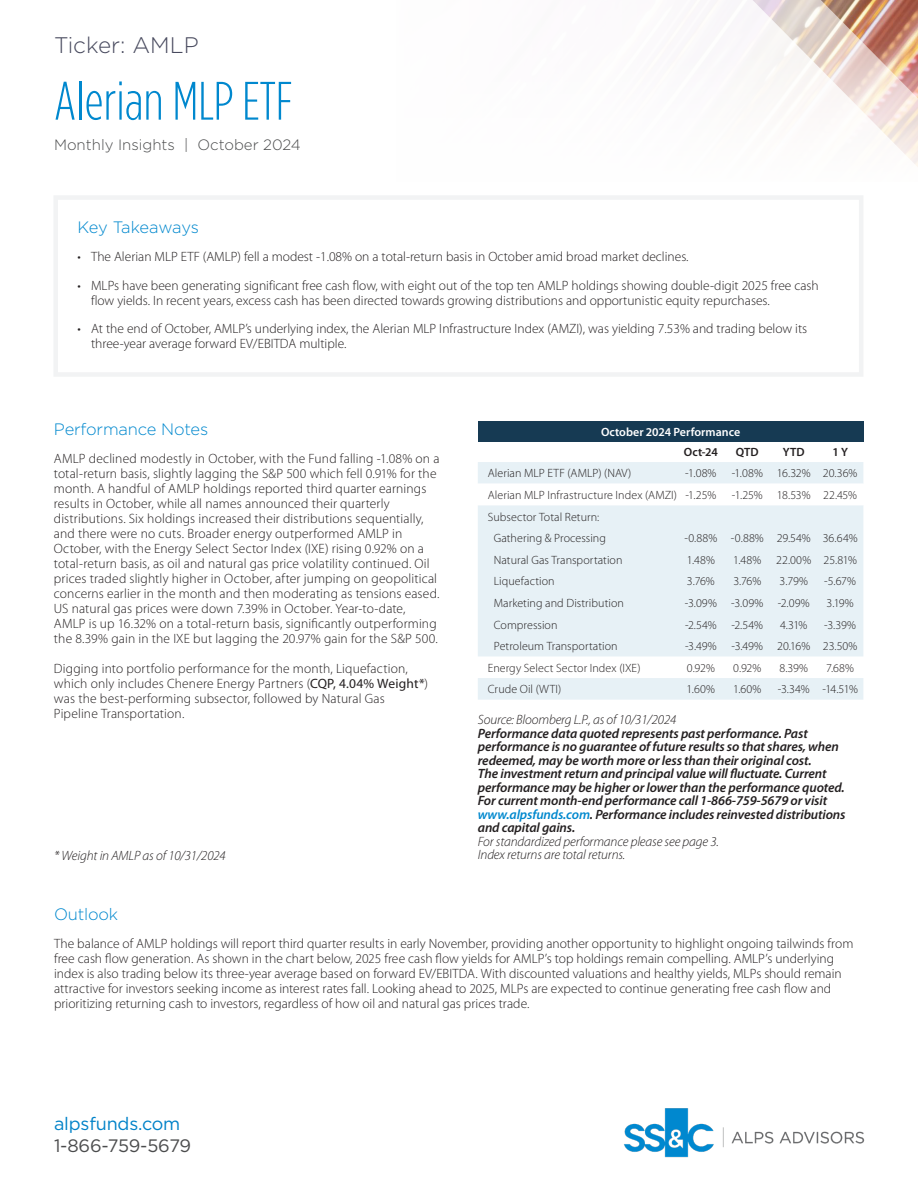
<style>
.page{position:relative;width:918px;height:1188px;background:#fff}
.page>*{position:absolute;margin:0;border:0;box-sizing:border-box;transform-origin:0 0}
.t1{font:300 54px "Gotham Condensed";color:#0088ce}
.t2{font:300 22.5px "Gotham";color:#484a5e}
.t3{font:18px "Gotham";letter-spacing:-.015em;color:#4b4c4d}
.t4{font:18px "Gotham";letter-spacing:-.01em;color:#0082c8}
.bullets_body{font:300 16.5px "Gotham";letter-spacing:-.01em;color:#0088ce}
.t5{font:300 15px "Gotham";color:#4b4c4d}
.Body{font:300 13.5px/15px "Myriad Pro";letter-spacing:.005em;color:#231f20}
.bullets_body-2{font:300 13.5px/15px "Myriad Pro";color:#231f20}
.t6{font:italic 600 13.5px/13.5px "Myriad Pro";letter-spacing:-.01em;color:#231f20}
.t7{font:italic 300 13.5px "Myriad Pro";letter-spacing:-.01em;color:#231f20}
.Body-2{font:300 12px "Myriad Pro";letter-spacing:.005em;color:#231f20}
.Body-3{font:600 12px "Myriad Pro";color:#fff}
.Body-4{font:600 12px "Myriad Pro";color:#231f20}
.s1{font-weight:400}
.s2{color:#0088ce}
</style>
<div class="page">
<img style="left:752px;top:0;width:166px;height:45px">
<div style="left:53px;top:195px;width:810px;height:182px;border:4px solid #f2f3f4"></div>
<div style="left:478px;top:422px;width:385px;height:20px;background:#163a53"></div>
<svg style="left:478px;top:462px;width:385px;height:238px;background:#e9f2f6"></svg>
<svg style="left:478px;top:484px;width:385px;height:21px"></svg>
<img style="left:624px;top:1108px;width:241px;height:50px">
<p class="t2" style="left:54px;top:31px;width:146px">Ticker: AMLP</p>
<p class="t1" style="left:54px;top:72px;width:240px">Alerian MLP ETF</p>
<p class="t5" style="left:54px;top:136px;width:248px">Monthly Insights | October 2024</p>
<p class="bullets_body" style="left:78px;top:216px;width:123px">Key Takeaways</p>
<p class="bullets_body-2" style="left:78px;top:249px;width:612px">• The Alerian MLP ETF (AMLP) fell a modest -1.08% on a total-return basis in October amid broad market declines.</p>
<p class="bullets_body-2" style="left:91px;top:278px;width:729px;text-indent:-14px">• MLPs have been generating significant free cash flow, with eight out of the top ten AMLP holdings showing double-digit 2025 free cash flow yields. In recent years, excess cash has been directed towards growing distributions and opportunistic equity repurchases.</p>
<p class="bullets_body-2" style="left:91px;top:321px;width:718px;text-indent:-14px">• At the end of October, AMLP’s underlying index, the Alerian MLP Infrastructure Index (AMZI), was yielding 7.53% and trading below its three-year average forward EV/EBITDA multiple.</p>
<p class="bullets_body" style="left:54px;top:418px;width:156px">Performance Notes</p>
<p class="Body" style="left:54px;top:451px;width:387px">AMLP declined modestly in October, with the Fund falling -1.08% on a total-return basis, slightly lagging the S&amp;P 500 which fell 0.91% for the month. A handful of AMLP holdings reported third quarter earnings results in October, while all names announced their quarterly distributions. Six holdings increased their distributions sequentially, and there were no cuts. Broader energy outperformed AMLP in October, with the Energy Select Sector Index (IXE) rising 0.92% on a total-return basis, as oil and natural gas price volatility continued. Oil prices traded slightly higher in October, after jumping on geopolitical concerns earlier in the month and then moderating as tensions eased.<br>US natural gas prices were down 7.39% in October. Year-to-date, AMLP is up 16.32% on a total-return basis, significantly outperforming the 8.39% gain in the IXE but lagging the 20.97% gain for the S&amp;P 500.</p>
<p class="Body" style="left:54px;top:661px;width:376px">Digging into portfolio performance for the month, Liquefaction, which only includes Chenere Energy Partners (<span class="s1">CQP, 4.04% Weight*</span>) was the best-performing subsector, followed by Natural Gas Pipeline Transportation.</p>
<p class="t7" style="left:54px;top:847px;width:173px">* Weight in AMLP as of 10/31/2024</p>
<p class="Body-3" style="left:601px;top:425px;width:141px">October 2024 Performance</p>
<p class="Body-4" style="left:684px;top:445px;width:35px">Oct-24</p>
<p class="Body-4" style="left:736px;top:445px;width:24px">QTD</p>
<p class="Body-4" style="left:783px;top:445px;width:23px">YTD</p>
<p class="Body-4" style="left:832px;top:445px;width:17px">1 Y</p>
<p class="Body-2" style="left:488px;top:466px;width:145px">Alerian MLP ETF (AMLP) (NAV)</p>
<p class="Body-2" style="left:685px;top:466px;width:33px">-1.08%</p>
<p class="Body-2" style="left:732px;top:466px;width:33px">-1.08%</p>
<p class="Body-2" style="left:777px;top:466px;width:35px">16.32%</p>
<p class="Body-2" style="left:823px;top:466px;width:36px">20.36%</p>
<p class="Body-2" style="left:488px;top:488px;width:191px">Alerian MLP Infrastructure Index (AMZI)</p>
<p class="Body-2" style="left:685px;top:488px;width:32px">-1.25%</p>
<p class="Body-2" style="left:732px;top:488px;width:32px">-1.25%</p>
<p class="Body-2" style="left:777px;top:488px;width:35px">18.53%</p>
<p class="Body-2" style="left:823px;top:488px;width:35px">22.45%</p>
<p class="Body-2" style="left:488px;top:509px;width:113px">Subsector Total Return:</p>
<p class="Body-2" style="left:494px;top:531px;width:114px">Gathering &amp; Processing</p>
<p class="Body-2" style="left:684px;top:531px;width:34px">-0.88%</p>
<p class="Body-2" style="left:731px;top:531px;width:34px">-0.88%</p>
<p class="Body-2" style="left:777px;top:531px;width:36px">29.54%</p>
<p class="Body-2" style="left:823px;top:531px;width:36px">36.64%</p>
<p class="Body-2" style="left:494px;top:553px;width:130px">Natural Gas Transportation</p>
<p class="Body-2" style="left:687px;top:553px;width:30px">1.48%</p>
<p class="Body-2" style="left:733px;top:553px;width:30px">1.48%</p>
<p class="Body-2" style="left:776px;top:553px;width:36px">22.00%</p>
<p class="Body-2" style="left:823px;top:553px;width:35px">25.81%</p>
<p class="Body-2" style="left:494px;top:574px;width:62px">Liquefaction</p>
<p class="Body-2" style="left:687px;top:574px;width:29px">3.76%</p>
<p class="Body-2" style="left:733px;top:574px;width:29px">3.76%</p>
<p class="Body-2" style="left:780px;top:574px;width:30px">3.79%</p>
<p class="Body-2" style="left:824px;top:574px;width:33px">-5.67%</p>
<p class="Body-2" style="left:494px;top:596px;width:132px">Marketing and Distribution</p>
<p class="Body-2" style="left:685px;top:596px;width:34px">-3.09%</p>
<p class="Body-2" style="left:731px;top:596px;width:34px">-3.09%</p>
<p class="Body-2" style="left:778px;top:596px;width:33px">-2.09%</p>
<p class="Body-2" style="left:827px;top:596px;width:29px">3.19%</p>
<p class="Body-2" style="left:494px;top:617px;width:65px">Compression</p>
<p class="Body-2" style="left:685px;top:617px;width:33px">-2.54%</p>
<p class="Body-2" style="left:732px;top:617px;width:33px">-2.54%</p>
<p class="Body-2" style="left:780px;top:617px;width:29px">4.31%</p>
<p class="Body-2" style="left:824px;top:617px;width:33px">-3.39%</p>
<p class="Body-2" style="left:494px;top:639px;width:125px">Petroleum Transportation</p>
<p class="Body-2" style="left:685px;top:639px;width:33px">-3.49%</p>
<p class="Body-2" style="left:731px;top:639px;width:33px">-3.49%</p>
<p class="Body-2" style="left:777px;top:639px;width:34px">20.16%</p>
<p class="Body-2" style="left:823px;top:639px;width:36px">23.50%</p>
<p class="Body-2" style="left:488px;top:661px;width:154px">Energy Select Sector Index (IXE)</p>
<p class="Body-2" style="left:687px;top:661px;width:30px">0.92%</p>
<p class="Body-2" style="left:733px;top:661px;width:30px">0.92%</p>
<p class="Body-2" style="left:779px;top:661px;width:30px">8.39%</p>
<p class="Body-2" style="left:826px;top:661px;width:29px">7.68%</p>
<p class="Body-2" style="left:488px;top:682px;width:75px">Crude Oil (WTI)</p>
<p class="Body-2" style="left:687px;top:682px;width:30px">1.60%</p>
<p class="Body-2" style="left:733px;top:682px;width:30px">1.60%</p>
<p class="Body-2" style="left:778px;top:682px;width:33px">-3.34%</p>
<p class="Body-2" style="left:822px;top:682px;width:37px">-14.51%</p>
<p class="t7" style="left:478px;top:712px;width:200px">Source: Bloomberg L.P., as of 10/31/2024</p>
<p class="t6" style="left:478px;top:726px;width:369px">Performance data quoted represents past performance. Past performance is no guarantee of future results so that shares, when redeemed, may be worth more or less than their original cost.<br>The investment return and principal value will fluctuate. Current performance may be higher or lower than the performance quoted.<br>For current month-end performance call 1-866-759-5679 or visit <span class="s2">www.alpsfunds.com</span>. Performance includes reinvested distributions and capital gains.</p>
<p class="t7" style="left:478px;top:833px;width:243px">For standardized performance please see page 3.</p>
<p class="t7" style="left:478px;top:847px;width:149px">Index returns are total returns.</p>
<p class="bullets_body" style="left:54px;top:903px;width:66px">Outlook</p>
<p class="Body" style="left:54px;top:936px;width:801px">The balance of AMLP holdings will report third quarter results in early November, providing another opportunity to highlight ongoing tailwinds from free cash flow generation. As shown in the chart below, 2025 free cash flow yields for AMLP’s top holdings remain compelling. AMLP’s underlying index is also trading below its three-year average based on forward EV/EBITDA. With discounted valuations and healthy yields, MLPs should remain attractive for investors seeking income as interest rates fall. Looking ahead to 2025, MLPs are expected to continue generating free cash flow and prioritizing returning cash to investors, regardless of how oil and natural gas prices trade.</p>
<p class="t4" style="left:54px;top:1112px;width:128px">alpsfunds.com</p>
<p class="t3" style="left:54px;top:1134px;width:139px">1-866-759-5679</p>
</div>
